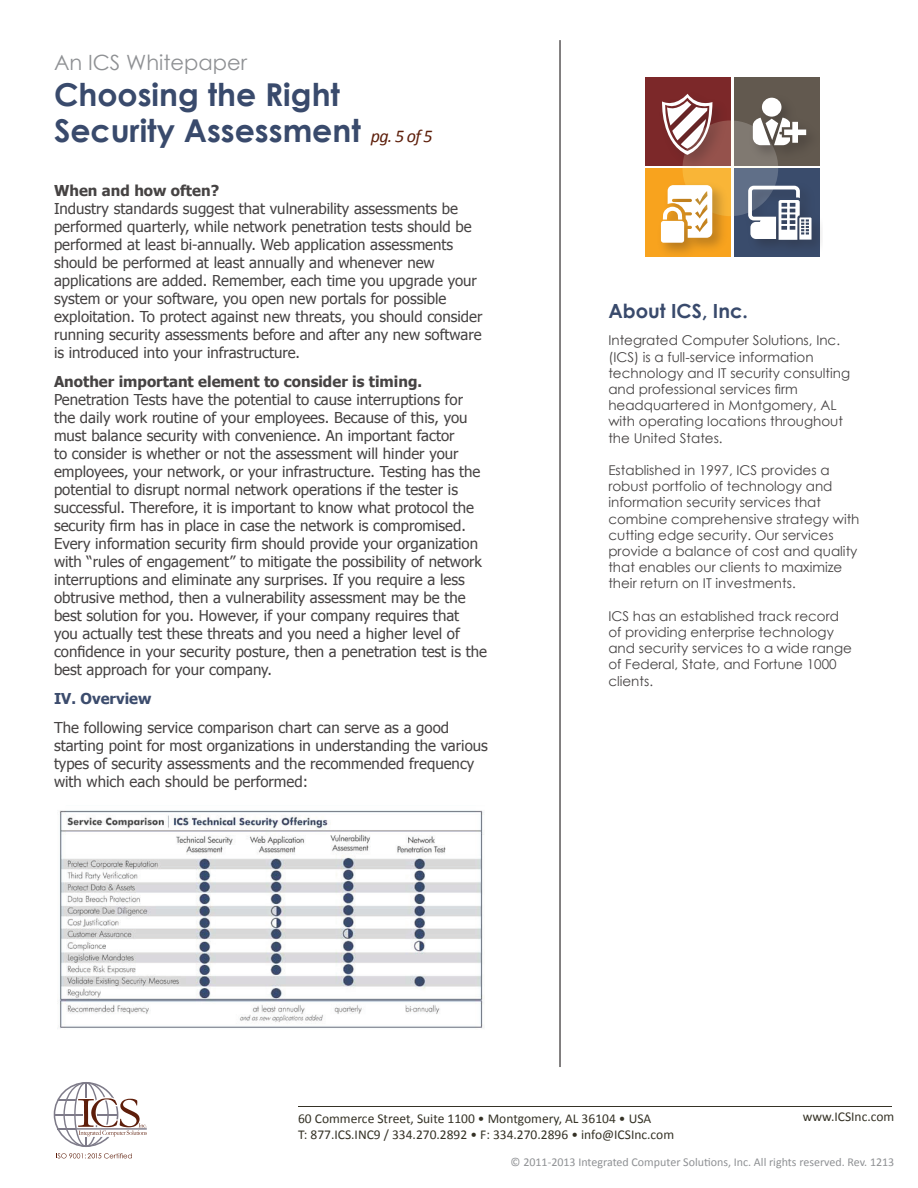
<style>
.page{position:relative;width:918px;height:1188px;background:#fff}
.page>*{position:absolute;margin:0;border:0;box-sizing:border-box;transform-origin:0 0}
.t1{font:700 31.5px "Century Gothic";color:#394a6c}
.t2{font:21px "Century Gothic";color:#8f9194}
.t3{font:700 19.5px "Century Gothic";color:#394a6c}
.t4{font:15px/18px "Tahoma";color:#464343}
.t5{font:700 15px "Tahoma";color:#464343}
.t6{font:700 15px "Tahoma";color:#3c4c6d}
.t7{font:13.5px/16.2px "Century Gothic";color:#464343}
.t8{font:13.5px "Calibri";color:#353226}
.t9{font:12px "Calibri";color:#8f9194}
.s1{font-family:"Calibri";font-weight:400;font-style:italic;font-size:18px;color:#5d1e0a}
</style>
<div class="page">
<img style="left:57px;top:810px;width:428px;height:219px">
<hr style="left:559px;top:40px;width:2px;height:1027px;background:#231f20">
<hr style="left:298px;top:1106px;width:594px;height:1px;background:#353226">
<div style="left:645px;top:77px;width:85px;height:89px;background:#7c2829"></div>
<div style="left:734px;top:77px;width:85px;height:89px;background:#62594f"></div>
<svg style="left:560px;top:94px;width:262px;height:717px"></svg>
<svg style="left:56px;top:1153px;width:76px;height:5px"></svg>
<svg style="left:54px;top:1082px;width:93px;height:65px"></svg>
<p class="t2" style="left:54px;top:47px;width:195px">An ICS Whitepaper</p>
<p class="t1" style="left:54px;top:75px;width:288px">Choosing the Right</p>
<p class="t1" style="left:54px;top:111px;width:380px">Security Assessment <span class="s1">pg. 5 of 5</span></p>
<p class="t5" style="left:54px;top:180px;width:167px">When and how often?</p>
<p class="t4" style="left:54px;top:199px;width:430px">Industry standards suggest that vulnerability assessments be performed quarterly, while network penetration tests should be performed at least bi-annually. Web application assessments should be performed at least annually and whenever new applications are added. Remember, each time you upgrade your system or your software, you open new portals for possible exploitation. To protect against new threats, you should consider running security assessments before and after any new software is introduced into your infrastructure.</p>
<p class="t5" style="left:54px;top:371px;width:370px">Another important element to consider is timing.</p>
<p class="t4" style="left:54px;top:390px;width:435px">Penetration Tests have the potential to cause interruptions for the daily work routine of your employees. Because of this, you must balance security with convenience. An important factor<br>to consider is whether or not the assessment will hinder your employees, your network, or your infrastructure. Testing has the potential to disrupt normal network operations if the tester is successful. Therefore, it is important to know what protocol the security firm has in place in case the network is compromised.<br>Every information security firm should provide your organization with “rules of engagement” to mitigate the possibility of network interruptions and eliminate any surprises. If you require a less obtrusive method, then a vulnerability assessment may be the best solution for you. However, if your company requires that<br>you actually test these threats and you need a higher level of confidence in your security posture, then a penetration test is the best approach for your company.</p>
<p class="t6" style="left:54px;top:688px;width:99px">IV. Overview</p>
<p class="t4" style="left:54px;top:718px;width:435px">The following service comparison chart can serve as a good starting point for most organizations in understanding the various types of security assessments and the recommended frequency with which each should be performed:</p>
<p class="t3" style="left:608px;top:299px;width:141px">About ICS, Inc.</p>
<p class="t7" style="left:608px;top:332px;width:243px">Integrated Computer Solutions, Inc. (ICS) is a full-service information technology and IT security consulting and professional services firm headquartered in Montgomery, AL with operating locations throughout the United States.</p>
<p class="t7" style="left:608px;top:462px;width:253px">Established in 1997, ICS provides a robust portfolio of technology and information security services that combine comprehensive strategy with cutting edge security. Our services provide a balance of cost and quality that enables our clients to maximize their return on IT investments.</p>
<p class="t7" style="left:608px;top:608px;width:245px">ICS has an established track record of providing enterprise technology and security services to a wide range of Federal, State, and Fortune 1000 clients.</p>
<p class="t8" style="left:298px;top:1110px;width:355px">60 Commerce Street, Suite 1100 • Montgomery, AL 36104 • USA</p>
<p class="t8" style="left:803px;top:1108px;width:93px">www.ICSInc.com</p>
<p class="t8" style="left:298px;top:1127px;width:378px">T: 877.ICS.INC9 / 334.270.2892 • F: 334.270.2896 • info@ICSInc.com</p>
<p class="t9" style="left:511px;top:1154px;width:385px">© 2011-2013 Integrated Computer Solutions, Inc. All rights reserved. Rev. 1213</p>
</div>
